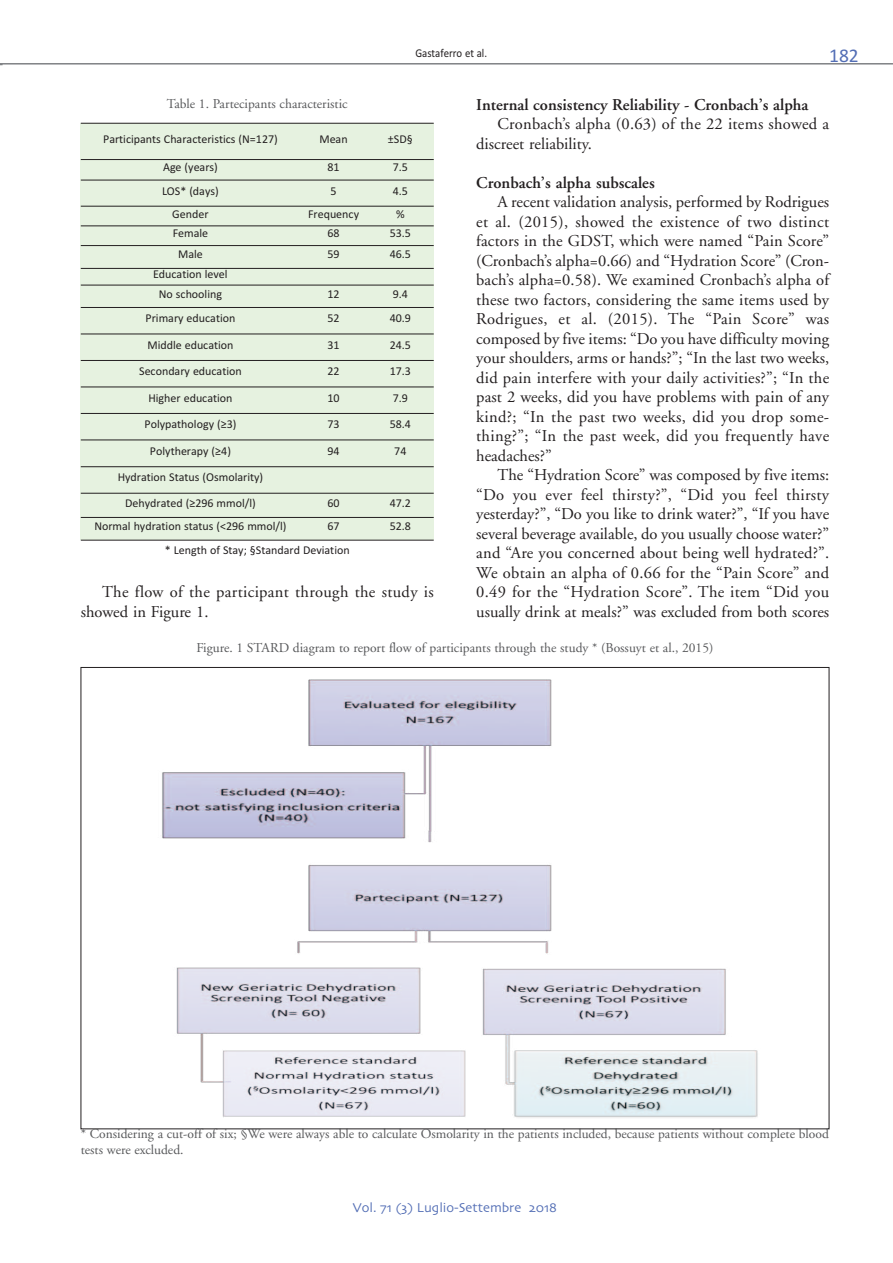
<style>
.page{position:relative;width:893px;height:1263px;background:#fff}
.page>*{position:absolute;margin:0;border:0;box-sizing:border-box;transform-origin:0 0}
.t1{font:19.5px "Calibri";color:#536eb5}
.t2{font:16.5px/19.5px "Adobe Garamond";letter-spacing:.015em;color:#231f20}
.t3{font:600 16.5px "Adobe Garamond";color:#231f20}
.t4{font:13.5px/16.2px "Adobe Garamond";color:#57585a}
.t5{font:13.5px "Skia";color:#536eb5}
.t6{font:12px/19.5px "Calibri";color:#231f20;text-align:center}
.t7{font:12px "Calibri";color:#231f20;scale:.9 1}
</style>
<div class="page">
<hr style="left:0;top:63px;width:893px;height:2px;background:#808285">
<div style="left:81px;top:123px;width:219px;height:37px;background:#e6f2e0"></div>
<div style="left:300px;top:123px;width:67px;height:37px;background:#e6f2e0"></div>
<div style="left:367px;top:123px;width:67px;height:37px;background:#e6f2e0"></div>
<div style="left:81px;top:160px;width:219px;height:20px;background:#e6f2e0"></div>
<div style="left:300px;top:160px;width:67px;height:20px;background:#e6f2e0"></div>
<div style="left:367px;top:160px;width:67px;height:20px;background:#e6f2e0"></div>
<div style="left:81px;top:180px;width:219px;height:26px;background:#e6f2e0"></div>
<div style="left:300px;top:180px;width:67px;height:26px;background:#e6f2e0"></div>
<div style="left:367px;top:180px;width:67px;height:26px;background:#e6f2e0"></div>
<div style="left:81px;top:206px;width:219px;height:20px;background:#e6f2e0"></div>
<div style="left:300px;top:206px;width:67px;height:20px;background:#e6f2e0"></div>
<div style="left:367px;top:206px;width:67px;height:20px;background:#e6f2e0"></div>
<div style="left:81px;top:226px;width:219px;height:20px;background:#e6f2e0"></div>
<div style="left:300px;top:226px;width:67px;height:20px;background:#e6f2e0"></div>
<div style="left:367px;top:226px;width:67px;height:20px;background:#e6f2e0"></div>
<div style="left:81px;top:246px;width:219px;height:22px;background:#e6f2e0"></div>
<div style="left:300px;top:246px;width:67px;height:22px;background:#e6f2e0"></div>
<div style="left:367px;top:246px;width:67px;height:22px;background:#e6f2e0"></div>
<div style="left:81px;top:268px;width:219px;height:17px;background:#e6f2e0"></div>
<div style="left:300px;top:268px;width:67px;height:17px;background:#e6f2e0"></div>
<div style="left:367px;top:268px;width:67px;height:17px;background:#e6f2e0"></div>
<div style="left:81px;top:285px;width:219px;height:22px;background:#e6f2e0"></div>
<div style="left:300px;top:285px;width:67px;height:22px;background:#e6f2e0"></div>
<div style="left:367px;top:285px;width:67px;height:22px;background:#e6f2e0"></div>
<div style="left:81px;top:307px;width:219px;height:27px;background:#e6f2e0"></div>
<div style="left:300px;top:307px;width:67px;height:27px;background:#e6f2e0"></div>
<div style="left:367px;top:307px;width:67px;height:27px;background:#e6f2e0"></div>
<div style="left:81px;top:334px;width:219px;height:26px;background:#e6f2e0"></div>
<div style="left:300px;top:334px;width:67px;height:26px;background:#e6f2e0"></div>
<div style="left:367px;top:334px;width:67px;height:26px;background:#e6f2e0"></div>
<div style="left:81px;top:360px;width:219px;height:27px;background:#e6f2e0"></div>
<div style="left:300px;top:360px;width:67px;height:27px;background:#e6f2e0"></div>
<div style="left:367px;top:360px;width:67px;height:27px;background:#e6f2e0"></div>
<div style="left:81px;top:387px;width:219px;height:26px;background:#e6f2e0"></div>
<div style="left:300px;top:387px;width:67px;height:26px;background:#e6f2e0"></div>
<div style="left:367px;top:387px;width:67px;height:26px;background:#e6f2e0"></div>
<div style="left:81px;top:413px;width:219px;height:27px;background:#e6f2e0"></div>
<div style="left:300px;top:413px;width:67px;height:27px;background:#e6f2e0"></div>
<div style="left:367px;top:413px;width:67px;height:27px;background:#e6f2e0"></div>
<div style="left:81px;top:440px;width:219px;height:27px;background:#e6f2e0"></div>
<div style="left:300px;top:440px;width:67px;height:27px;background:#e6f2e0"></div>
<div style="left:367px;top:440px;width:67px;height:27px;background:#e6f2e0"></div>
<div style="left:81px;top:467px;width:219px;height:26px;background:#e6f2e0"></div>
<div style="left:300px;top:467px;width:67px;height:26px;background:#e6f2e0"></div>
<div style="left:367px;top:467px;width:67px;height:26px;background:#e6f2e0"></div>
<div style="left:81px;top:493px;width:219px;height:24px;background:#e6f2e0"></div>
<div style="left:300px;top:493px;width:67px;height:24px;background:#e6f2e0"></div>
<div style="left:367px;top:493px;width:67px;height:24px;background:#e6f2e0"></div>
<div style="left:81px;top:517px;width:219px;height:23px;background:#e6f2e0"></div>
<div style="left:300px;top:517px;width:67px;height:23px;background:#e6f2e0"></div>
<div style="left:367px;top:517px;width:67px;height:23px;background:#e6f2e0"></div>
<hr style="left:81px;top:123px;width:353px;height:1px;background:#231f20">
<hr style="left:81px;top:159px;width:353px;height:1px;background:#231f20">
<hr style="left:81px;top:180px;width:353px;height:1px;background:#231f20">
<hr style="left:81px;top:206px;width:353px;height:1px;background:#231f20">
<hr style="left:81px;top:226px;width:353px;height:1px;background:#231f20">
<hr style="left:81px;top:245px;width:353px;height:1px;background:#231f20">
<hr style="left:81px;top:268px;width:353px;height:1px;background:#231f20">
<hr style="left:81px;top:285px;width:353px;height:1px;background:#231f20">
<hr style="left:81px;top:307px;width:353px;height:1px;background:#231f20">
<hr style="left:81px;top:334px;width:353px;height:1px;background:#231f20">
<hr style="left:81px;top:360px;width:353px;height:1px;background:#231f20">
<hr style="left:81px;top:387px;width:353px;height:1px;background:#231f20">
<hr style="left:81px;top:413px;width:353px;height:1px;background:#231f20">
<hr style="left:81px;top:440px;width:353px;height:1px;background:#231f20">
<hr style="left:81px;top:466px;width:353px;height:1px;background:#231f20">
<hr style="left:81px;top:493px;width:353px;height:1px;background:#231f20">
<hr style="left:81px;top:517px;width:353px;height:1px;background:#231f20">
<hr style="left:81px;top:540px;width:353px;height:1px;background:#231f20">
<img style="left:162px;top:680px;width:596px;height:438px">
<p class="t7" style="left:415px;top:46px;width:81px">Gastaferro et al.</p>
<p class="t1" style="left:829px;top:44px;width:31px">182</p>
<p class="t4" style="left:167px;top:96px;width:182px">Table 1. Partecipants characteristic</p>
<p class="t6" style="left:103px;top:129px;width:176px">Participants Characteristics (N=127)</p>
<p class="t6" style="left:319px;top:129px;width:30px">Mean</p>
<p class="t6" style="left:388px;top:129px;width:26px">±SD§</p>
<p class="t6" style="left:163px;top:157px;width:56px">Age (years)</p>
<p class="t6" style="left:327px;top:157px;width:14px">81</p>
<p class="t6" style="left:393px;top:157px;width:17px">7.5</p>
<p class="t6" style="left:162px;top:181px;width:58px">LOS* (days)</p>
<p class="t6" style="left:330px;top:181px;width:8px">5</p>
<p class="t6" style="left:393px;top:181px;width:17px">4.5</p>
<p class="t6" style="left:172px;top:204px;width:38px">Gender</p>
<p class="t6" style="left:308px;top:204px;width:53px">Frequency</p>
<p class="t6" style="left:396px;top:204px;width:10px">%</p>
<p class="t6" style="left:173px;top:223px;width:37px">Female</p>
<p class="t6" style="left:327px;top:223px;width:14px">68</p>
<p class="t6" style="left:390px;top:223px;width:23px">53.5</p>
<p class="t6" style="left:178px;top:245px;width:26px">Male</p>
<p class="t6" style="left:327px;top:245px;width:14px">59</p>
<p class="t6" style="left:390px;top:245px;width:23px">46.5</p>
<p class="t6" style="left:153px;top:264px;width:76px">Education level<br>No schooling</p>
<p class="t6" style="left:327px;top:284px;width:14px">12</p>
<p class="t6" style="left:393px;top:284px;width:17px">9.4</p>
<p class="t6" style="left:146px;top:308px;width:91px">Primary education</p>
<p class="t6" style="left:327px;top:308px;width:14px">52</p>
<p class="t6" style="left:390px;top:308px;width:23px">40.9</p>
<p class="t6" style="left:147px;top:335px;width:88px">Middle education</p>
<p class="t6" style="left:327px;top:335px;width:14px">31</p>
<p class="t6" style="left:390px;top:335px;width:23px">24.5</p>
<p class="t6" style="left:139px;top:361px;width:104px">Secondary education</p>
<p class="t6" style="left:327px;top:361px;width:14px">22</p>
<p class="t6" style="left:390px;top:361px;width:23px">17.3</p>
<p class="t6" style="left:148px;top:388px;width:86px">Higher education</p>
<p class="t6" style="left:327px;top:388px;width:14px">10</p>
<p class="t6" style="left:393px;top:388px;width:17px">7.9</p>
<p class="t6" style="left:145px;top:414px;width:93px">Polypathology (≥3)</p>
<p class="t6" style="left:327px;top:414px;width:14px">73</p>
<p class="t6" style="left:390px;top:414px;width:23px">58.4</p>
<p class="t6" style="left:150px;top:441px;width:82px">Polytherapy (≥4)</p>
<p class="t6" style="left:327px;top:441px;width:14px">94</p>
<p class="t6" style="left:394px;top:441px;width:14px">74</p>
<p class="t6" style="left:118px;top:465px;width:147px;line-height:25.3px">Hydration Status (Osmolarity)<br>Dehydrated (≥296 mmol/l)</p>
<p class="t6" style="left:327px;top:493px;width:14px">60</p>
<p class="t6" style="left:390px;top:493px;width:23px">47.2</p>
<p class="t6" style="left:94px;top:516px;width:194px">Normal hydration status (&lt;296 mmol/l)</p>
<p class="t6" style="left:327px;top:516px;width:14px">67</p>
<p class="t6" style="left:390px;top:516px;width:23px">52.8</p>
<p class="t6" style="left:165px;top:540px;width:186px">* Length of Stay; §Standard Deviation</p>
<p class="t2" style="left:81px;top:584px;width:354px;text-indent:21px">The flow of the participant through the study is showed in Figure 1.</p>
<p class="t3" style="left:476px;top:98px;width:334px">Internal consistency Reliability - Cronbach’s alpha</p>
<p class="t2" style="left:476px;top:116px;width:354px;text-indent:21px">Cronbach’s alpha (0.63) of the 22 items showed a discreet reliability.</p>
<p class="t3" style="left:476px;top:176px;width:180px">Cronbach’s alpha subscales</p>
<p class="t2" style="left:476px;top:194px;width:354px;text-align:justify;text-indent:21px">A recent validation analysis, performed by Rodrigues et al. (2015), showed the existence of two distinct factors in the GDST, which were named “Pain Score” (Cronbach’s alpha=0.66) and “Hydration Score” (Cron&shy;bach’s alpha=0.58). We examined Cronbach’s alpha of these two factors, considering the same items used by Rodrigues, et al. (2015). The “Pain Score” was composed by five items: “Do you have difficulty moving your shoulders, arms or hands?”; “In the last two weeks, did pain interfere with your daily activities?”; “In the past 2 weeks, did you have problems with pain of any kind?; “In the past two weeks, did you drop some&shy;thing?”; “In the past week, did you frequently have headaches?”</p>
<p class="t2" style="left:476px;top:467px;width:354px;text-align:justify;text-indent:21px">The “Hydration Score” was composed by five items: “Do you ever feel thirsty?”, “Did you feel thirsty yesterday?”, “Do you like to drink water?”, “If you have several beverage available, do you usually choose water?” and “Are you concerned about being well hydrated?”.<br>We obtain an alpha of 0.66 for the “Pain Score” and 0.49 for the “Hydration Score”. The item “Did you usually drink at meals?” was excluded from both scores</p>
<p class="t4" style="left:196px;top:640px;width:518px">Figure. 1 STARD diagram to report flow of participants through the study * (Bossuyt et al., 2015)</p>
<p class="t4" style="left:81px;top:1127px;width:750px">* Considering a cut-off of six; §We were always able to calculate Osmolarity in the patients included, because patients without complete blood tests were excluded.</p>
<p class="t5" style="left:353px;top:1199px;width:206px">Vol. 71 (3) Luglio-Settembre 2018</p>
</div>
